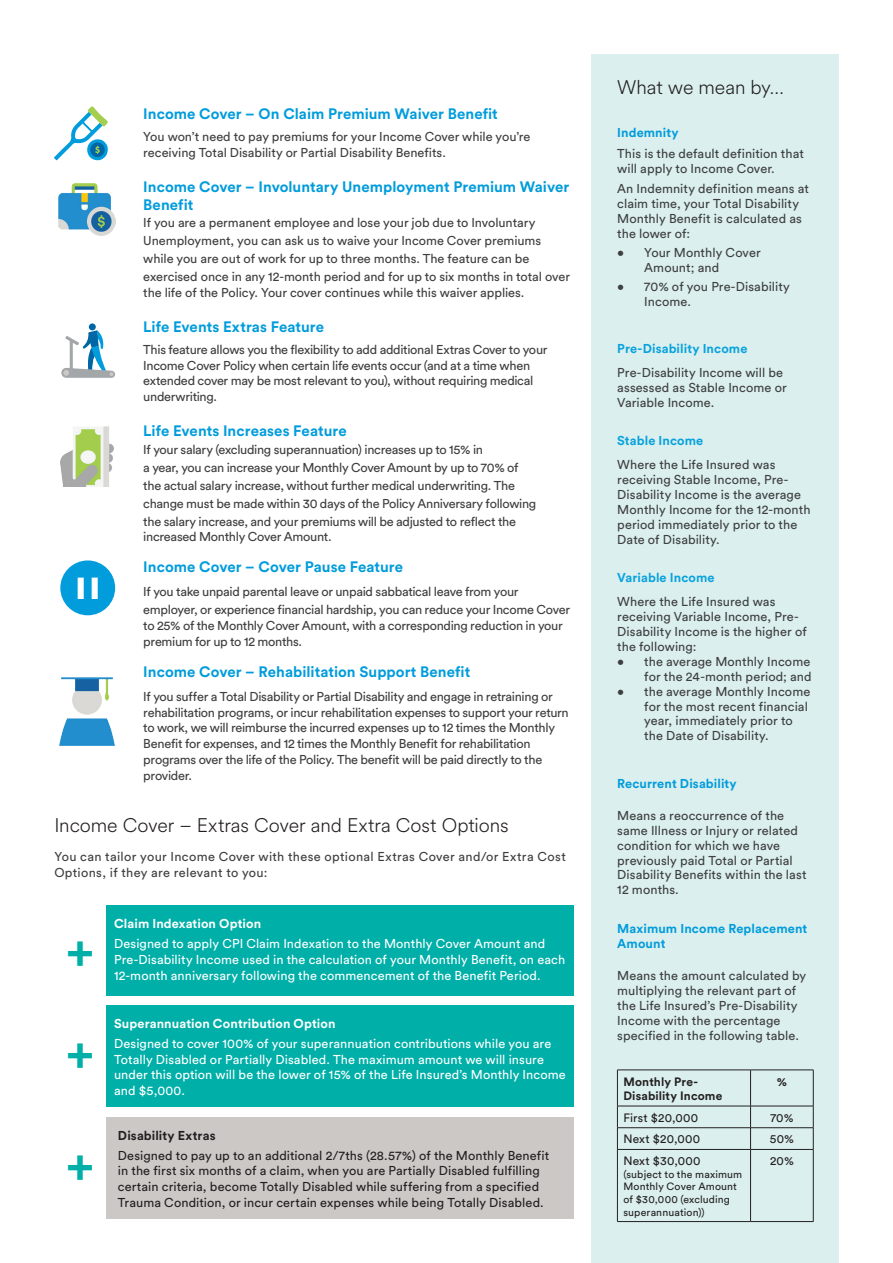
<style>
.page{position:relative;width:893px;height:1263px;background:#fff}
.page>*{position:absolute;margin:0;border:0;box-sizing:border-box;transform-origin:0 0}
.t1{font:700 48.75px "Circular Pro";color:#00afa8}
.t2{font:31.8px "Bauhaus 93";color:#fff}
.t3{font:300 19.5px "Met Life Circular";letter-spacing:-.005em;color:#231f20}
.t4{font:700 15px/18px "Circular Pro";letter-spacing:.005em;color:#009cdc}
.t5{font:12.75px/15px "Circular Pro";letter-spacing:-.005em;color:#3e3e3f}
.t6{font:12.75px/15.8px "Circular Pro";letter-spacing:-.025em;color:#3e3e3f}
.t7{font:12.75px/15.8px "Circular Pro";letter-spacing:.005em;color:#fff}
.t8{font:12.75px/15.8px "Circular Pro";letter-spacing:.005em;color:#231f20}
.t9{font:12.75px/15.8px "Circular Pro";letter-spacing:.025em;color:#3e3e3f}
.t10{font:700 12.75px/15px "Circular Pro";letter-spacing:.01em;color:#009cdc}
.t11{font:700 12.75px "Circular Pro";letter-spacing:.005em;color:#fff}
.t12{font:700 12.75px "Circular Pro";letter-spacing:.01em;color:#08a2de}
.t13{font:700 12.75px "Circular Pro";letter-spacing:.01em;color:#231f20}
.t14{font:12px "Circular Pro";letter-spacing:.02em;color:#231f20}
.t15{font:700 12px/14.4px "Circular Pro";letter-spacing:.01em;color:#231f20}
.t16{font:10.5px/12.6px "Circular Pro";letter-spacing:.015em;color:#231f20}
</style>
<div class="page">
<div style="left:592px;top:54px;width:247px;height:1209px;background:#daefee"></div>
<hr style="left:617px;top:1070px;width:134px;height:1px;background:#231f20">
<hr style="left:617px;top:1070px;width:1px;height:36px;background:#231f20">
<hr style="left:751px;top:1070px;width:62px;height:1px;background:#231f20">
<hr style="left:750px;top:1070px;width:1px;height:36px;background:#231f20">
<hr style="left:813px;top:1070px;width:1px;height:36px;background:#231f20">
<hr style="left:617px;top:1106px;width:134px;height:1px;background:#231f20">
<hr style="left:751px;top:1106px;width:62px;height:1px;background:#231f20">
<hr style="left:617px;top:1127px;width:134px;height:1px;background:#231f20">
<svg style="left:617px;top:1106px;width:1px;height:43px"></svg>
<hr style="left:751px;top:1127px;width:62px;height:1px;background:#231f20">
<svg style="left:750px;top:1106px;width:1px;height:43px"></svg>
<svg style="left:813px;top:1106px;width:1px;height:43px"></svg>
<hr style="left:617px;top:1149px;width:134px;height:1px;background:#231f20">
<hr style="left:617px;top:1149px;width:1px;height:72px;background:#231f20">
<hr style="left:751px;top:1149px;width:62px;height:1px;background:#231f20">
<hr style="left:750px;top:1149px;width:1px;height:72px;background:#231f20">
<hr style="left:813px;top:1149px;width:1px;height:72px;background:#231f20">
<hr style="left:617px;top:1221px;width:134px;height:1px;background:#231f20">
<hr style="left:751px;top:1221px;width:62px;height:1px;background:#231f20">
<div style="left:89px;top:323px;width:7px;height:7px;background:#0066a5;border-radius:50%"></div>
<svg style="left:61px;top:330px;width:54px;height:48px"></svg>
<img style="left:58px;top:183px;width:58px;height:53px">
<img style="left:60px;top:427px;width:54px;height:59px">
<img style="left:59px;top:677px;width:56px;height:69px">
<div style="left:60px;top:560px;width:55px;height:55px;background:#009cdc;border-radius:50%"></div>
<div style="left:106px;top:906px;width:468px;height:90px;background:#00afa8"></div>
<div style="left:106px;top:1005px;width:468px;height:101px;background:#00afa8"></div>
<div style="left:106px;top:1118px;width:468px;height:101px;background:#cbc8c6"></div>
<svg style="left:54px;top:106px;width:54px;height:55px"></svg>
<h2 class="t2" style="left:72px;top:570px;width:34px">11</h2>
<p class="t4" style="left:143px;top:104px;width:356px">Income Cover – On Claim Premium Waiver Benefit</p>
<p class="t5" style="left:143px;top:128px;width:389px;line-height:15.8px">You won’t need to pay premiums for your Income Cover while you’re receiving Total Disability or Partial Disability Benefits.</p>
<p class="t4" style="left:143px;top:177px;width:428px">Income Cover – Involuntary Unemployment Premium Waiver<br>Benefit</p>
<p class="t5" style="left:143px;top:213px;width:428px;line-height:17.9px">If you are a permanent employee and lose your job due to Involuntary Unemployment, you can ask us to waive your Income Cover premiums while you are out of work for up to three months. The feature can be exercised once in any 12-month period and for up to six months in total over</p>
<p class="t5" style="left:143px;top:284px;width:383px">the life of the Policy. Your cover continues while this waiver applies.</p>
<p class="t4" style="left:143px;top:317px;width:182px">Life Events Extras Feature</p>
<p class="t6" style="left:143px;top:341px;width:406px">This feature allows you the flexibility to add additional Extras Cover to your Income Cover Policy when certain life events occur (and at a time when extended cover may be most relevant to you), without requiring medical underwriting.</p>
<p class="t4" style="left:143px;top:421px;width:205px">Life Events Increases Feature</p>
<p class="t6" style="left:143px;top:440px;width:395px;line-height:17.9px">If your salary (excluding superannuation) increases up to 15% in<br>a year, you can increase your Monthly Cover Amount by up to 70% of the actual salary increase, without further medical underwriting. The change must be made within 30 days of the Policy Anniversary following the salary increase, and your premiums will be adjusted to reflect the</p>
<p class="t5" style="left:143px;top:529px;width:190px">increased Monthly Cover Amount.</p>
<p class="t4" style="left:143px;top:557px;width:261px">Income Cover – Cover Pause Feature</p>
<p class="t6" style="left:143px;top:582px;width:428px;line-height:17.9px">If you take unpaid parental leave or unpaid sabbatical leave from your employer, or experience financial hardship, you can reduce your Income Cover</p>
<p class="t6" style="left:143px;top:617px;width:421px">to 25% of the Monthly Cover Amount, with a corresponding reduction in your premium for up to 12 months.</p>
<p class="t4" style="left:143px;top:662px;width:329px">Income Cover – Rehabilitation Support Benefit</p>
<p class="t6" style="left:143px;top:688px;width:427px">If you suffer a Total Disability or Partial Disability and engage in retraining or rehabilitation programs, or incur rehabilitation expenses to support your return to work, we will reimburse the incurred expenses up to 12 times the Monthly Benefit for expenses, and 12 times the Monthly Benefit for rehabilitation programs over the life of the Policy. The benefit will be paid directly to the provider.</p>
<h3 class="t3" style="left:54px;top:812px;width:456px">Income Cover – Extras Cover and Extra Cost Options</h3>
<p class="t9" style="left:54px;top:848px;width:513px">You can tailor your Income Cover with these optional Extras Cover and/or Extra Cost<br>Options, if they are relevant to you:</p>
<h1 class="t1" style="left:66px;top:918px;width:30px">+</h1>
<h1 class="t1" style="left:66px;top:1019px;width:30px">+</h1>
<h1 class="t1" style="left:66px;top:1131px;width:30px">+</h1>
<p class="t11" style="left:114px;top:915px;width:149px">Claim Indexation Option</p>
<p class="t7" style="left:114px;top:935px;width:453px">Designed to apply CPI Claim Indexation to the Monthly Cover Amount and<br>Pre-Disability Income used in the calculation of your Monthly Benefit, on each<br>12-month anniversary following the commencement of the Benefit Period.</p>
<p class="t11" style="left:114px;top:1015px;width:223px">Superannuation Contribution Option</p>
<p class="t7" style="left:114px;top:1035px;width:453px">Designed to cover 100% of your superannuation contributions while you are Totally Disabled or Partially Disabled. The maximum amount we will insure under this option will be the lower of 15% of the Life Insured’s Monthly Income and $5,000.</p>
<p class="t13" style="left:118px;top:1126px;width:99px">Disability Extras</p>
<p class="t8" style="left:118px;top:1146px;width:433px">Designed to pay up to an additional 2/7ths (28.57%) of the Monthly Benefit in the first six months of a claim, when you are Partially Disabled fulfilling certain criteria, become Totally Disabled while suffering from a specified Trauma Condition, or incur certain expenses while being Totally Disabled.</p>
<h3 class="t3" style="left:617px;top:74px;width:168px">What we mean by…</h3>
<p class="t10" style="left:617px;top:124px;width:63px">Indemnity</p>
<p class="t5" style="left:617px;top:146px;width:188px">This is the default definition that will apply to Income Cover.</p>
<p class="t5" style="left:617px;top:180px;width:193px">An Indemnity definition means at claim time, your Total Disability<br>Monthly Benefit is calculated as the lower of:</p>
<p class="t5" style="left:644px;top:244px;width:118px;text-indent:-27px">• Your Monthly Cover<br>Amount; and</p>
<p class="t5" style="left:644px;top:278px;width:147px;text-indent:-27px">• 70% of you Pre-Disability<br>Income.</p>
<p class="t12" style="left:617px;top:340px;width:132px">Pre-Disability Income</p>
<p class="t5" style="left:617px;top:364px;width:171px">Pre-Disability Income will be assessed as Stable Income or<br>Variable Income.</p>
<p class="t12" style="left:617px;top:432px;width:88px">Stable Income</p>
<p class="t5" style="left:617px;top:456px;width:195px">Where the Life Insured was receiving Stable Income, Pre-<br>Disability Income is the average<br>Monthly Income for the 12-month period immediately prior to the<br>Date of Disability.</p>
<p class="t12" style="left:617px;top:569px;width:99px">Variable Income</p>
<p class="t5" style="left:617px;top:593px;width:191px">Where the Life Insured was receiving Variable Income, Pre-<br>Disability Income is the higher of the following:</p>
<p class="t5" style="left:617px;top:653px;width:196px;text-align:right">• the average Monthly Income for the 24-month period; and</p>
<p class="t5" style="left:644px;top:683px;width:168px;text-indent:-27px">• the average Monthly Income for the most recent financial year, immediately prior to the Date of Disability.</p>
<p class="t10" style="left:617px;top:775px;width:121px">Recurrent Disability</p>
<p class="t5" style="left:617px;top:807px;width:191px">Means a reoccurrence of the same Illness or Injury or related condition for which we have previously paid Total or Partial<br>Disability Benefits within the last<br>12 months.</p>
<p class="t10" style="left:617px;top:920px;width:192px">Maximum Income Replacement<br>Amount</p>
<p class="t5" style="left:617px;top:967px;width:191px">Means the amount calculated by multiplying the relevant part of the Life Insured’s Pre-Disability<br>Income with the percentage specified in the following table.</p>
<p class="t15" style="left:623px;top:1074px;width:100px">Monthly Pre-<br>Disability Income</p>
<p class="t15" style="left:777px;top:1074px;width:12px">%</p>
<p class="t14" style="left:623px;top:1109px;width:76px">First $20,000</p>
<p class="t14" style="left:770px;top:1109px;width:25px">70%</p>
<p class="t14" style="left:623px;top:1131px;width:78px">Next $20,000</p>
<p class="t14" style="left:770px;top:1131px;width:26px">50%</p>
<p class="t14" style="left:623px;top:1153px;width:79px">Next $30,000</p>
<p class="t16" style="left:623px;top:1167px;width:120px">(subject to the maximum<br>Monthly Cover Amount of $30,000 (excluding superannuation))</p>
<p class="t14" style="left:770px;top:1153px;width:25px">20%</p>
</div>
